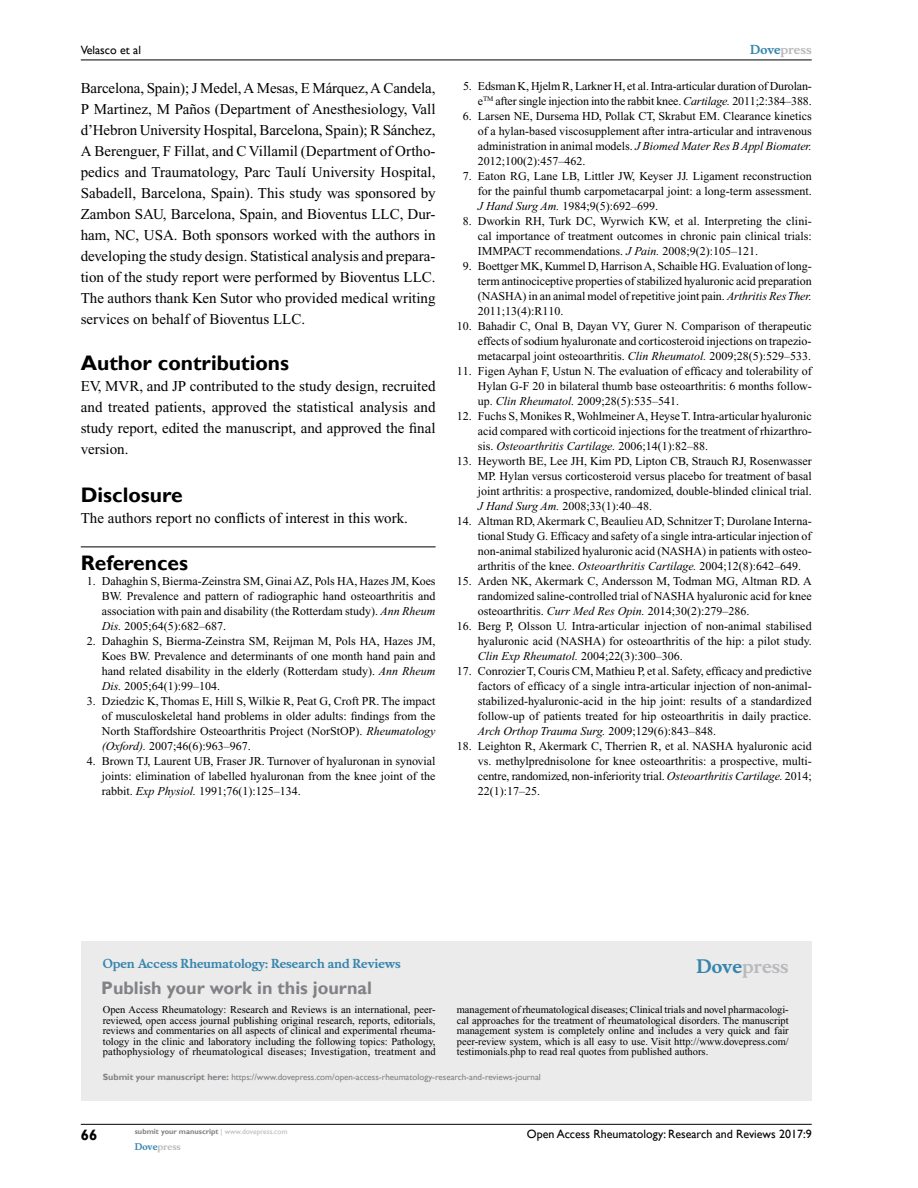
<style>
.page{position:relative;width:918px;height:1188px;background:#fff}
.page>*{position:absolute;margin:0;border:0;box-sizing:border-box;transform-origin:0 0}
.t1{font:700 21px "Gill Sans";color:#000}
.t2{font:700 18px "Gill Sans";color:#808285}
.t3{font:700 18px "Musee";color:#b8babc}
.t4{font:15px/21px "Times New Roman";color:#000;text-align:justify}
.t5{font:700 15px "Gill Sans";color:#000}
.t6{font:12px/15px "Times New Roman";color:#000;text-align:justify}
.t7{font:12px "Gill Sans";color:#000}
.t8{font:700 12px "Musee";color:#3785ad}
.t9{font:700 12px "Musee";color:#b8babc}
.t10{font:10.5px/10.5px "Times New Roman";color:#000;text-align:justify}
.t11{font:9px "Gill Sans";color:#808285}
.t12{font:700 9px "Musee";color:#b8babc}
.t13{font:700 7.5px "Gill Sans";color:#808285}
.s1{font-style:italic}
.s2{color:#3785ad}
.s3{font-weight:700}
.s4{font-weight:400;color:#b8babc}
</style>
<div class="page">
<div style="left:81px;top:941px;width:731px;height:160px;background:#ebebec"></div>
<hr style="left:81px;top:1124px;width:731px;height:1px;background:#000">
<hr style="left:81px;top:60px;width:731px;height:1px;background:#000">
<hr style="left:81px;top:547px;width:355px;height:1px;background:#000">
<p class="t7" style="left:81px;top:43px;width:62px">Velasco et al</p>
<p class="t4" style="left:81px;top:77px;width:356px">Barcelona, Spain); J Medel, A Mesas, E Márquez, A Candela, P Martinez, M Paños (Department of Anesthesiology, Vall d’Hebron University Hospital, Barcelona, Spain); R Sánchez, A Berenguer, F Fillat, and C Villamil (Department of Ortho&shy;pedics and Traumatology, Parc Taulí University Hospital, Sabadell, Barcelona, Spain). This study was sponsored by Zambon SAU, Barcelona, Spain, and Bioventus LLC, Dur&shy;ham, NC, USA. Both sponsors worked with the authors in developing the study design. Statistical analysis and prepara&shy;tion of the study report were performed by Bioventus LLC.<br>The authors thank Ken Sutor who provided medical writing services on behalf of Bioventus LLC.</p>
<h1 class="t1" style="left:81px;top:351px;width:210px">Author contributions</h1>
<p class="t4" style="left:81px;top:376px;width:356px">EV, MVR, and JP contributed to the study design, recruited and treated patients, approved the statistical analysis and study report, edited the manuscript, and approved the final version.</p>
<h1 class="t1" style="left:81px;top:482px;width:103px">Disclosure</h1>
<p class="t4" style="left:81px;top:507px;width:329px">The authors report no conflicts of interest in this work.</p>
<h1 class="t1" style="left:81px;top:550px;width:109px">References</h1>
<p class="t6" style="left:102px;top:573px;width:335px;text-indent:-15px">1. Dahaghin S, Bierma-Zeinstra SM, Ginai AZ, Pols HA, Hazes JM, Koes BW. Prevalence and pattern of radiographic hand osteoarthritis and association with pain and disability (the Rotterdam study). <span class="s1">Ann Rheum Dis.</span> 2005;64(5):682–687.</p>
<p class="t6" style="left:102px;top:633px;width:335px;text-indent:-15px">2. Dahaghin S, Bierma-Zeinstra SM, Reijman M, Pols HA, Hazes JM, Koes BW. Prevalence and determinants of one month hand pain and hand related disability in the elderly (Rotterdam study). <span class="s1">Ann Rheum Dis.</span> 2005;64(1):99–104.</p>
<p class="t6" style="left:102px;top:693px;width:335px;text-indent:-15px">3. Dziedzic K, Thomas E, Hill S, Wilkie R, Peat G, Croft PR. The impact of musculoskeletal hand problems in older adults: findings from the North Staffordshire Osteoarthritis Project (NorStOP). <span class="s1">Rheumatology (Oxford).</span> 2007;46(6):963–967.</p>
<p class="t6" style="left:102px;top:753px;width:335px;text-indent:-15px">4. Brown TJ, Laurent UB, Fraser JR. Turnover of hyaluronan in synovial joints: elimination of labelled hyaluronan from the knee joint of the rabbit. <span class="s1">Exp Physiol.</span> 1991;76(1):125–134.</p>
<p class="t9" style="left:750px;top:43px;width:63px"><span class="s2">Dove</span>press</p>
<p class="t6" style="left:463px;top:79px;width:350px;text-align:right">5. Edsman K, Hjelm R, Larkner H, et al. Intra-articular duration of Durolan&shy;e<sup>TM</sup> after single injection into the rabbit knee. <span class="s1">Cartilage.</span> 2011;2:384–388.</p>
<p class="t6" style="left:478px;top:109px;width:336px;text-indent:-15px">6. Larsen NE, Dursema HD, Pollak CT, Skrabut EM. Clearance kinetics of a hylan-based viscosupplement after intra-articular and intravenous administration in animal models. <span class="s1">J Biomed Mater Res B Appl Biomater.<br></span>2012;100(2):457–462.</p>
<p class="t6" style="left:478px;top:169px;width:335px;text-indent:-15px">7. Eaton RG, Lane LB, Littler JW, Keyser JJ. Ligament reconstruction for the painful thumb carpometacarpal joint: a long-term assessment.<br><span class="s1">J Hand Surg Am.</span> 1984;9(5):692–699.</p>
<p class="t6" style="left:478px;top:214px;width:335px;text-indent:-15px">8. Dworkin RH, Turk DC, Wyrwich KW, et al. Interpreting the clini&shy;cal importance of treatment outcomes in chronic pain clinical trials:<br>IMMPACT recommendations. <span class="s1">J Pain.</span> 2008;9(2):105–121.</p>
<p class="t6" style="left:478px;top:259px;width:335px;text-indent:-15px">9. Boettger MK, Kummel D, Harrison A, Schaible HG. Evaluation of long&shy;term antinociceptive properties of stabilized hyaluronic acid preparation (NASHA) in an animal model of repetitive joint pain. <span class="s1">Arthritis Res Ther.<br></span>2011;13(4):R110.</p>
<p class="t6" style="left:478px;top:319px;width:335px;text-indent:-21px">10. Bahadir C, Onal B, Dayan VY, Gurer N. Comparison of therapeutic effects of sodium hyaluronate and corticosteroid injections on trapezio&shy;metacarpal joint osteoarthritis. <span class="s1">Clin Rheumatol.</span> 2009;28(5):529–533.</p>
<p class="t6" style="left:478px;top:364px;width:335px;text-indent:-21px">11. Figen Ayhan F, Ustun N. The evaluation of efficacy and tolerability of Hylan G-F 20 in bilateral thumb base osteoarthritis: 6 months follow&shy;up. <span class="s1">Clin Rheumatol.</span> 2009;28(5):535–541.</p>
<p class="t6" style="left:478px;top:409px;width:335px;text-indent:-21px">12. Fuchs S, Monikes R, Wohlmeiner A, Heyse T. Intra-articular hyaluronic acid compared with corticoid injections for the treatment of rhizarthro&shy;sis. <span class="s1">Osteoarthritis Cartilage.</span> 2006;14(1):82–88.</p>
<p class="t6" style="left:478px;top:454px;width:335px;text-indent:-21px">13. Heyworth BE, Lee JH, Kim PD, Lipton CB, Strauch RJ, Rosenwasser MP. Hylan versus corticosteroid versus placebo for treatment of basal joint arthritis: a prospective, randomized, double-blinded clinical trial.<br><span class="s1">J Hand Surg Am.</span> 2008;33(1):40–48.</p>
<p class="t6" style="left:478px;top:514px;width:335px;text-indent:-21px">14. Altman RD, Akermark C, Beaulieu AD, Schnitzer T; Durolane Interna&shy;tional Study G. Efficacy and safety of a single intra-articular injection of non-animal stabilized hyaluronic acid (NASHA) in patients with osteo&shy;arthritis of the knee. <span class="s1">Osteoarthritis Cartilage.</span> 2004;12(8):642–649.</p>
<p class="t6" style="left:478px;top:574px;width:335px;text-indent:-21px">15. Arden NK, Akermark C, Andersson M, Todman MG, Altman RD. A randomized saline-controlled trial of NASHA hyaluronic acid for knee osteoarthritis. <span class="s1">Curr Med Res Opin.</span> 2014;30(2):279–286.</p>
<p class="t6" style="left:478px;top:619px;width:335px;text-indent:-21px">16. Berg P, Olsson U. Intra-articular injection of non-animal stabilised hyaluronic acid (NASHA) for osteoarthritis of the hip: a pilot study.<br><span class="s1">Clin Exp Rheumatol.</span> 2004;22(3):300–306.</p>
<p class="t6" style="left:478px;top:664px;width:335px;text-indent:-21px">17. Conrozier T, Couris CM, Mathieu P, et al. Safety, efficacy and predictive factors of efficacy of a single intra-articular injection of non-animal&shy;stabilized-hyaluronic-acid in the hip joint: results of a standardized follow-up of patients treated for hip osteoarthritis in daily practice.<br><span class="s1">Arch Orthop Trauma Surg.</span> 2009;129(6):843–848.</p>
<p class="t6" style="left:478px;top:739px;width:335px;text-indent:-21px">18. Leighton R, Akermark C, Therrien R, et al. NASHA hyaluronic acid vs. methylprednisolone for knee osteoarthritis: a prospective, multi&shy;centre, randomized, non-inferiority trial. <span class="s1">Osteoarthritis Cartilage.</span> 2014; 22(1):17–25.</p>
<p class="t8" style="left:103px;top:956px;width:300px">Open Access Rheumatology: Research and Reviews</p>
<h2 class="t2" style="left:101px;top:977px;width:272px">Publish your work in this journal</h2>
<h2 class="t3" style="left:697px;top:955px;width:94px"><span class="s2">Dove</span>press</h2>
<p class="t10" style="left:103px;top:1004px;width:335px">Open Access Rheumatology: Research and Reviews is an international, peer&shy;reviewed, open access journal publishing original research, reports, editorials, reviews and commentaries on all aspects of clinical and experimental rheuma&shy;tology in the clinic and laboratory including the following topics: Pathology, pathophysiology of rheumatological diseases; Investigation, treatment and</p>
<p class="t10" style="left:457px;top:1004px;width:333px">management of rheumatological diseases; Clinical trials and novel pharmacologi&shy;cal approaches for the treatment of rheumatological disorders. The manuscript management system is completely online and includes a very quick and fair peer-review system, which is all easy to use. Visit http://www.dovepress.com/ testimonials.php to read real quotes from published authors.</p>
<p class="t11" style="left:103px;top:1072px;width:440px"><span class="s3">Submit your manuscript here:</span> https://www.dovepress.com/open-access-rheumatology-research-and-reviews-journal</p>
<p class="t5" style="left:81px;top:1126px;width:18px">66</p>
<p class="t13" style="left:135px;top:1127px;width:154px">submit your manuscript <span class="s4">| www.dovepress.com</span></p>
<p class="t12" style="left:135px;top:1141px;width:48px"><span class="s2">Dove</span>press</p>
<p class="t7" style="left:527px;top:1127px;width:286px">Open Access Rheumatology: Research and Reviews 2017:9</p>
</div>
